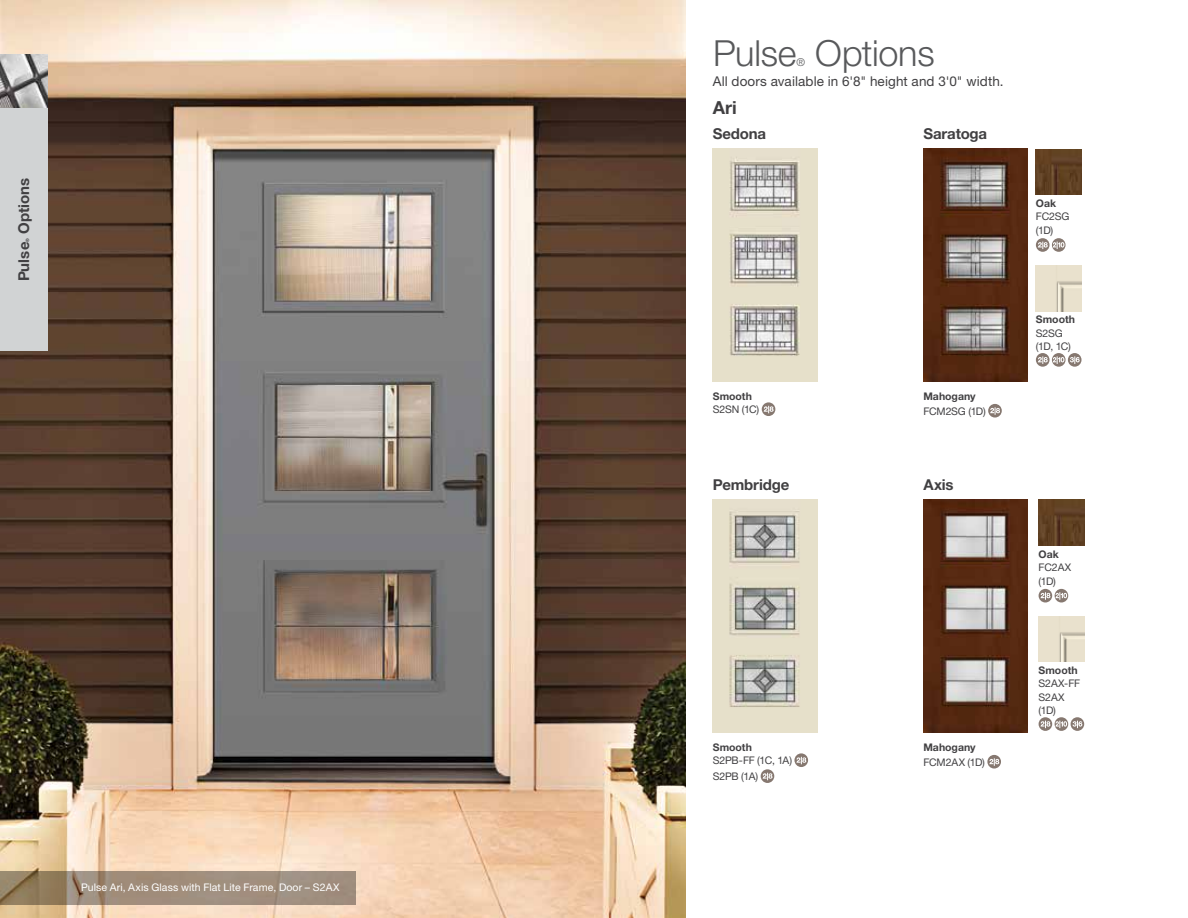
<style>
.page{position:relative;width:1188px;height:918px;background:#fff}
.page>*{position:absolute;margin:0;border:0;box-sizing:border-box;transform-origin:0 0}
.t1{font:300 36px "Helvetica Neue LT Std";letter-spacing:-.005em;color:#58595b}
.t2{font:700 18px "Helvetica Neue LT Std";color:#414042}
.t3{font:700 15px "Helvetica Neue LT Std";letter-spacing:-.01em;color:#414042}
.t4{font:13.5px "Helvetica Neue LT Std";letter-spacing:.01em;color:#414042}
.t5{font:300 10.8px "Helvetica Neue LT Std";color:#58595b}
.t6{font:10.5px/13.5px "Helvetica Neue LT Std";letter-spacing:-.02em;color:#414042}
.t7{font:700 10.5px "Helvetica Neue LT Std";color:#414042}
.t8{font:10.5px "Helvetica Neue LT Std";letter-spacing:.01em;color:#fff}
.t9{font:700 4.5px "Helvetica Neue LT Std";color:#414042}
</style>
<div class="page">
<img style="left:0;top:0;width:686px;height:918px">
<svg style="left:0;top:871px;width:356px;height:33px;background:#9c8a76"></svg>
<img style="left:0;top:54px;width:48px;height:54px">
<div style="left:0;top:108px;width:48px;height:243px;background:#d1d3d4"></div>
<svg style="left:762px;top:402px;width:13px;height:14px"></svg>
<svg style="left:764px;top:406px;width:10px;height:7px"></svg>
<img style="left:713px;top:149px;width:104px;height:233px">
<div style="left:988px;top:404px;width:14px;height:14px;background:#867870;border-radius:50%"></div>
<svg style="left:990px;top:407px;width:10px;height:8px"></svg>
<img style="left:923px;top:149px;width:105px;height:233px">
<svg style="left:987px;top:755px;width:14px;height:14px"></svg>
<svg style="left:989px;top:758px;width:10px;height:8px"></svg>
<img style="left:923px;top:500px;width:105px;height:233px">
<svg style="left:794px;top:753px;width:14px;height:14px"></svg>
<svg style="left:796px;top:757px;width:10px;height:7px"></svg>
<svg style="left:761px;top:769px;width:13px;height:14px"></svg>
<svg style="left:763px;top:773px;width:10px;height:7px"></svg>
<img style="left:713px;top:500px;width:104px;height:233px">
<img style="left:1039px;top:616px;width:45px;height:46px">
<svg style="left:1039px;top:717px;width:13px;height:14px"></svg>
<svg style="left:1041px;top:721px;width:9px;height:7px"></svg>
<div style="left:1055px;top:717px;width:13px;height:14px;background:#867870;border-radius:50%"></div>
<svg style="left:1056px;top:721px;width:11px;height:7px"></svg>
<svg style="left:1071px;top:717px;width:13px;height:14px"></svg>
<svg style="left:1073px;top:721px;width:9px;height:7px"></svg>
<img style="left:1039px;top:500px;width:45px;height:46px">
<svg style="left:1039px;top:589px;width:13px;height:14px"></svg>
<svg style="left:1041px;top:592px;width:9px;height:8px"></svg>
<svg style="left:1055px;top:589px;width:13px;height:14px"></svg>
<svg style="left:1056px;top:592px;width:11px;height:8px"></svg>
<img style="left:1036px;top:265px;width:46px;height:46px">
<div style="left:1036px;top:353px;width:14px;height:14px;background:#867870;border-radius:50%"></div>
<svg style="left:1052px;top:353px;width:14px;height:14px"></svg>
<svg style="left:1038px;top:356px;width:26px;height:8px"></svg>
<svg style="left:1068px;top:353px;width:14px;height:14px"></svg>
<svg style="left:1070px;top:356px;width:10px;height:8px"></svg>
<img style="left:1036px;top:149px;width:46px;height:46px">
<div style="left:1036px;top:238px;width:14px;height:14px;background:#867870;border-radius:50%"></div>
<svg style="left:1052px;top:238px;width:14px;height:14px"></svg>
<svg style="left:1038px;top:242px;width:26px;height:7px"></svg>
<h3 class="t3" style="left:14px;top:234px;width:58px;rotate:-90deg">Options</h3>
<p class="t9" style="left:25px;top:242px;width:5px;rotate:-90deg">®</p>
<h3 class="t3" style="left:14px;top:281px;width:41px;rotate:-90deg">Pulse</h3>
<p class="t8" style="left:81px;top:881px;width:260px">Pulse Ari, Axis Glass with Flat Lite Frame, Door – S2AX</p>
<h1 class="t1" style="left:815px;top:31px;width:121px">Options</h1>
<p class="t4" style="left:713px;top:73px;width:292px">All doors available in 6'8" height and 3'0" width.</p>
<h1 class="t1" style="left:713px;top:31px;width:85px">Pulse</h1>
<p class="t5" style="left:797px;top:56px;width:10px">®</p>
<h2 class="t2" style="left:713px;top:97px;width:25px">Ari</h2>
<h3 class="t3" style="left:713px;top:124px;width:55px">Sedona</h3>
<h3 class="t3" style="left:923px;top:124px;width:65px">Saratoga</h3>
<p class="t7" style="left:713px;top:389px;width:41px">Smooth</p>
<p class="t6" style="left:713px;top:402px;width:48px">S2SN (1C)</p>
<p class="t7" style="left:923px;top:389px;width:54px">Mahogany</p>
<p class="t6" style="left:923px;top:404px;width:64px">FCM2SG (1D)</p>
<h3 class="t3" style="left:713px;top:475px;width:78px">Pembridge</h3>
<h3 class="t3" style="left:923px;top:475px;width:32px">Axis</h3>
<p class="t7" style="left:713px;top:740px;width:41px">Smooth</p>
<p class="t6" style="left:713px;top:752px;width:81px;line-height:15.9px">S2PB-FF (1C, 1A)<br>S2PB (1A)</p>
<p class="t7" style="left:923px;top:740px;width:54px">Mahogany</p>
<p class="t6" style="left:923px;top:755px;width:63px">FCM2AX (1D)</p>
<p class="t7" style="left:1036px;top:197px;width:22px">Oak</p>
<p class="t6" style="left:1036px;top:210px;width:35px">FC2SG (1D)</p>
<p class="t7" style="left:1036px;top:313px;width:41px">Smooth</p>
<p class="t6" style="left:1036px;top:326px;width:37px">S2SG (1D, 1C)</p>
<p class="t7" style="left:1039px;top:547px;width:22px">Oak</p>
<p class="t6" style="left:1039px;top:560px;width:34px">FC2AX (1D)</p>
<p class="t7" style="left:1039px;top:664px;width:41px">Smooth</p>
<p class="t6" style="left:1039px;top:677px;width:43px">S2AX-FF<br>S2AX (1D)</p>
</div>
